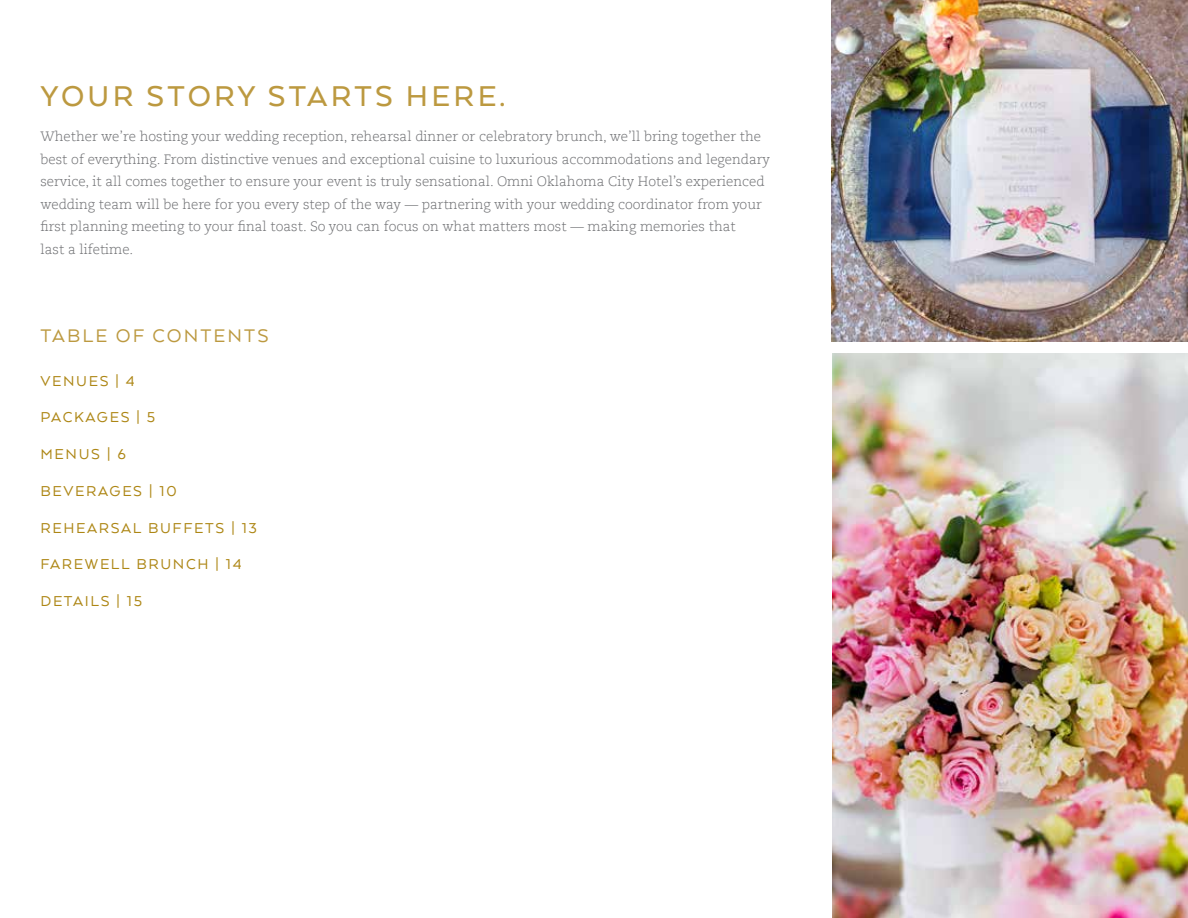
<style>
.page{position:relative;width:1188px;height:918px;background:#fff}
.page>*{position:absolute;margin:0;border:0;box-sizing:border-box;transform-origin:0 0}
.t1{font:500 33px "Arquitecta";letter-spacing:.1em;color:#bc9940}
.t2{font:21px "Arquitecta";letter-spacing:.1em;color:#bc9940}
.t3{font:16.5px "Arquitecta";letter-spacing:.1em;color:#ad8614}
.t4{font:300 13.5px/22.5px "Caecilia Com 45";color:#6d6e71}
</style>
<div class="page">
<img style="left:831px;top:0;width:357px;height:342px">
<img style="left:832px;top:353px;width:356px;height:565px">
<h1 class="t1" style="left:40px;top:75px;width:466px">YOUR STORY STARTS HERE.</h1>
<p class="t4" style="left:40px;top:125px;width:731px">Whether we’re hosting your wedding reception, rehearsal dinner or celebratory brunch, we’ll bring together the best of everything. From distinctive venues and exceptional cuisine to luxurious accommodations and legendary service, it all comes together to ensure your event is truly sensational. Omni Oklahoma City Hotel’s experienced wedding team will be here for you every step of the way — partnering with your wedding coordinator from your first planning meeting to your final toast. So you can focus on what matters most — making memories that<br>last a lifetime.</p>
<h2 class="t2" style="left:40px;top:323px;width:230px">TABLE OF CONTENTS</h2>
<p class="t3" style="left:40px;top:370px;width:96px">VENUES | 4</p>
<p class="t3" style="left:40px;top:407px;width:116px">PACKAGES | 5</p>
<p class="t3" style="left:40px;top:444px;width:87px">MENUS | 6</p>
<p class="t3" style="left:40px;top:481px;width:138px">BEVERAGES | 10</p>
<p class="t3" style="left:40px;top:517px;width:218px">REHEARSAL BUFFETS | 13</p>
<p class="t3" style="left:40px;top:554px;width:203px">FAREWELL BRUNCH | 14</p>
<p class="t3" style="left:40px;top:591px;width:103px">DETAILS | 15</p>
</div>
